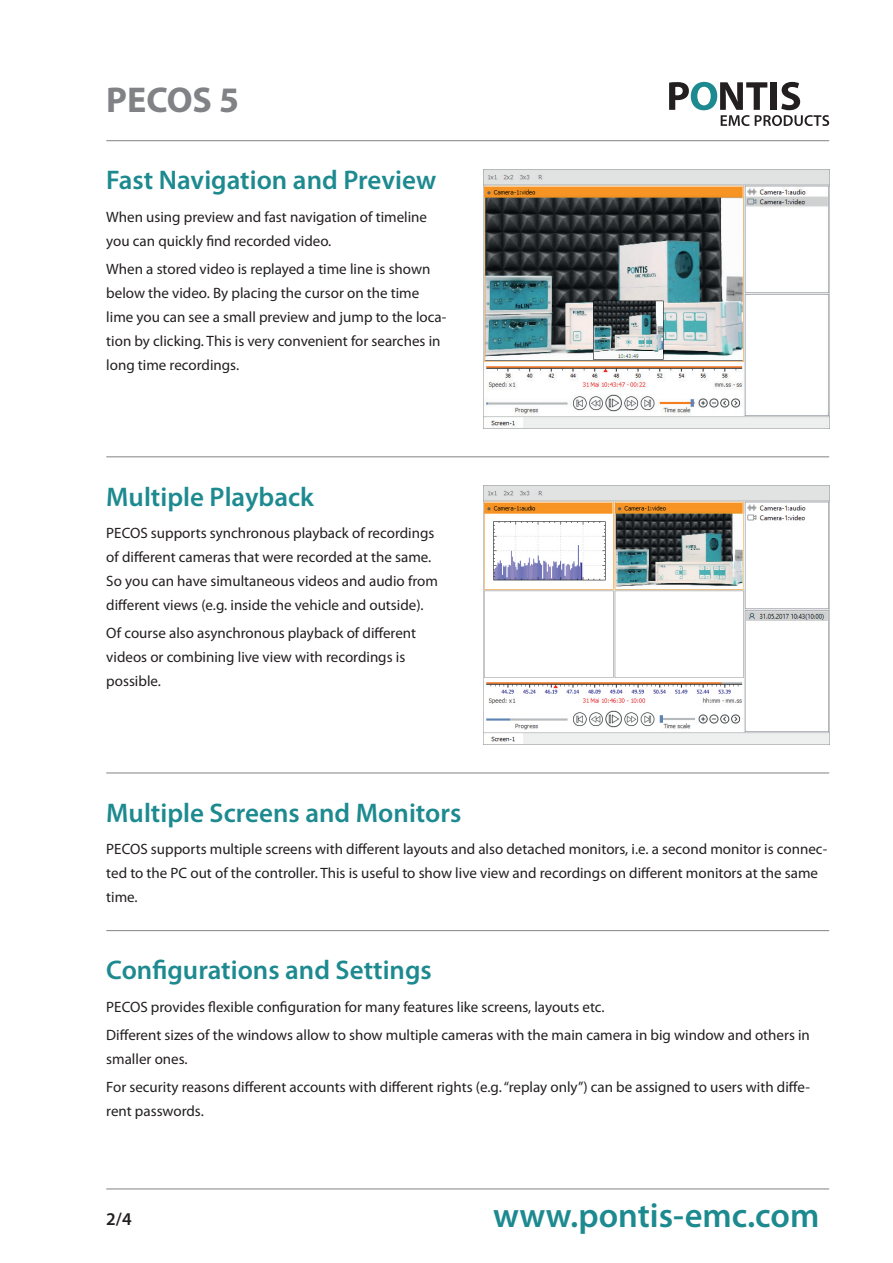
<style>
.page{position:relative;width:893px;height:1263px;background:#fff}
.page>*{position:absolute;margin:0;border:0;box-sizing:border-box;transform-origin:0 0}
.t1{font:700 36px "Myriad Pro";color:#808285}
.t2{font:600 34.65px "Myriad Pro";color:#1d8a90}
.t3{font:600 27px "Myriad Pro";color:#1d8a90}
.t4{font:600 18px "Myriad Pro";color:#231f20}
.t5{font:15px/24px "Myriad Pro";color:#231f20}
</style>
<div class="page">
<hr style="left:106px;top:140px;width:723px;height:1px;background:#808285">
<hr style="left:106px;top:772px;width:723px;height:1px;background:#808285">
<hr style="left:106px;top:456px;width:723px;height:1px;background:#808285">
<hr style="left:106px;top:1188px;width:723px;height:1px;background:#808285">
<img style="left:484px;top:169px;width:345px;height:259px">
<img style="left:484px;top:485px;width:345px;height:259px">
<hr style="left:106px;top:930px;width:723px;height:1px;background:#808285">
<svg style="left:669px;top:82px;width:160px;height:44px"></svg>
<h1 class="t1" style="left:106px;top:80px;width:134px">PECOS 5</h1>
<h3 class="t3" style="left:106px;top:165px;width:331px">Fast Navigation and Preview</h3>
<p class="t5" style="left:106px;top:205px;width:322px">When using preview and fast navigation of timeline you can quickly find recorded video.</p>
<p class="t5" style="left:106px;top:257px;width:342px">When a stored video is replayed a time line is shown below the video. By placing the cursor on the time lime you can see a small preview and jump to the loca&shy;tion by clicking. This is very convenient for searches in long time recordings.</p>
<h3 class="t3" style="left:106px;top:481px;width:209px">Multiple Playback</h3>
<p class="t5" style="left:106px;top:521px;width:333px">PECOS supports synchronous playback of recordings of different cameras that were recorded at the same.<br>So you can have simultaneous videos and audio from different views (e.g. inside the vehicle and outside).</p>
<p class="t5" style="left:106px;top:621px;width:311px">Of course also asynchronous playback of different videos or combining live view with recordings is possible.</p>
<h3 class="t3" style="left:106px;top:798px;width:356px">Multiple Screens and Monitors</h3>
<p class="t5" style="left:106px;top:837px;width:722px">PECOS supports multiple screens with different layouts and also detached monitors, i.e. a second monitor is connec&shy;ted to the PC out of the controller. This is useful to show live view and recordings on different monitors at the same time.</p>
<h3 class="t3" style="left:106px;top:955px;width:327px">Configurations and Settings</h3>
<p class="t5" style="left:106px;top:993px;width:705px;line-height:28.2px">PECOS provides flexible configuration for many features like screens, layouts etc.<br>Different sizes of the windows allow to show multiple cameras with the main camera in big window and others in</p>
<p class="t5" style="left:106px;top:1045px;width:705px;line-height:28.2px">smaller ones.<br>For security reasons different accounts with different rights (e.g. “replay only”) can be assigned to users with diffe-</p>
<p class="t5" style="left:106px;top:1099px;width:99px">rent passwords.</p>
<p class="t4" style="left:106px;top:1209px;width:27px">2/4</p>
<h2 class="t2" style="left:493px;top:1196px;width:328px">www.pontis-emc.com</h2>
</div>
